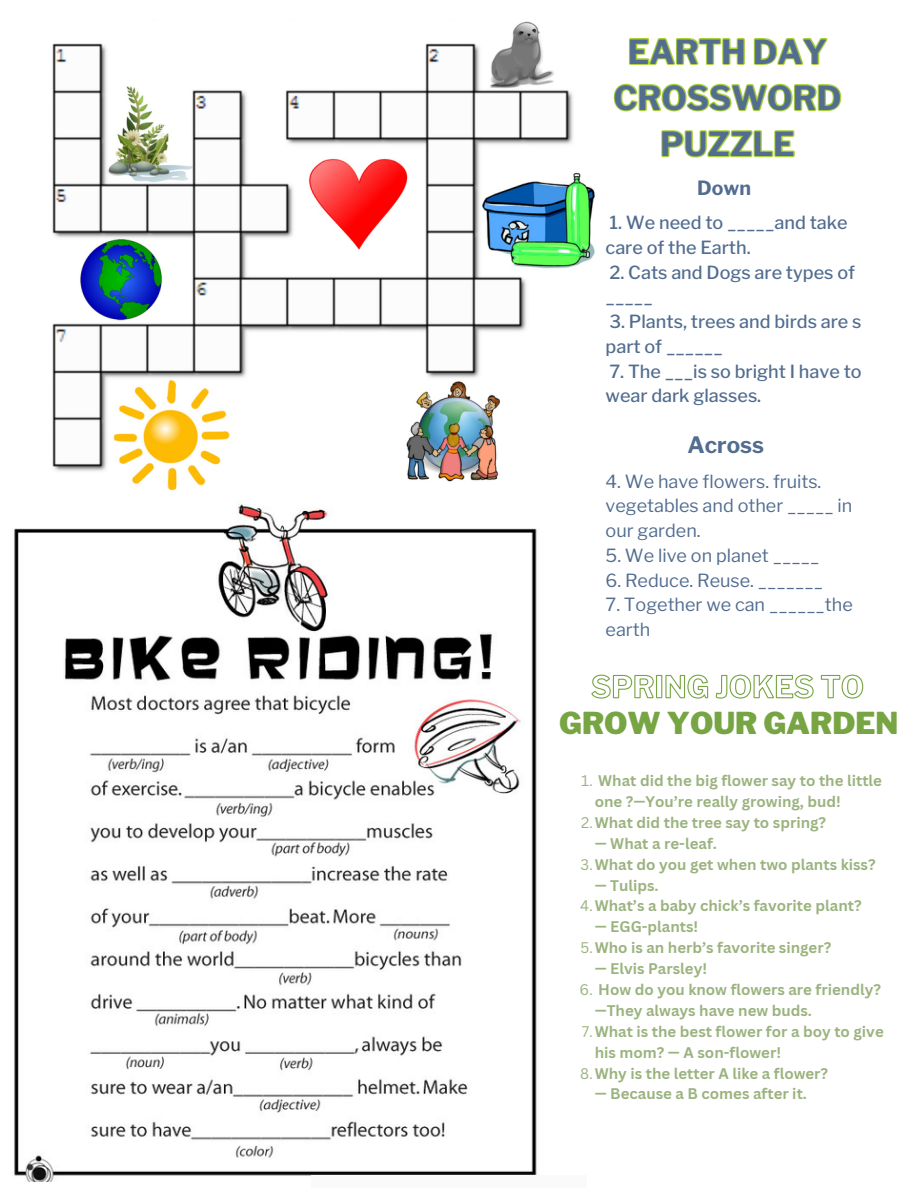
<style>
.page{position:relative;width:918px;height:1188px;background:#fff}
.page>*{position:absolute;margin:0;border:0;box-sizing:border-box;transform-origin:0 0}
.t1{font:700 33px/46.2px "Libre Franklin";color:#526d90;text-align:center}
.t2{font:900 30px "Libre Franklin";color:#77a543}
.t3{font:700 22.5px "Libre Franklin";color:#526d90}
.t4{font:700 19.5px "Libre Franklin";color:#526d90}
.t5{font:500 18px/24.8px "Libre Franklin";color:#526d90}
.t6{font:18px/24.8px "Libre Franklin";color:#526d90}
.t7{font:700 15px/20.9px "Canva Sans";color:#9bb37f}
.s1{font-weight:400}
</style>
<div class="page">
<img style="left:52px;top:21px;width:543px;height:469px">
<img style="left:14px;top:504px;width:523px;height:677px">
<div style="left:312px;top:1175px;width:275px;height:13px;background:#fafafa"></div>
<svg style="left:613px;top:38px;width:229px;height:74px"></svg>
<svg style="left:661px;top:130px;width:134px;height:28px"></svg>
<svg style="left:591px;top:674px;width:273px;height:25px"></svg>
<h1 class="t1" style="left:614px;top:29px;width:229px">EARTH DAY<br>CROSSWORD<br>PUZZLE</h1>
<h3 class="t4" style="left:697px;top:176px;width:55px">Down</h3>
<p class="t5" style="left:606px;top:210px;width:244px">1. We need to _____and take care of the Earth.</p>
<p class="t5" style="left:606px;top:260px;width:251px">2. Cats and Dogs are types of _____</p>
<p class="t5" style="left:606px;top:309px;width:257px">3. Plants, trees and birds are s part of ______</p>
<p class="t5" style="left:606px;top:359px;width:258px">7. The ___is so bright I have to wear dark glasses.</p>
<h3 class="t3" style="left:688px;top:432px;width:78px">Across</h3>
<p class="t6" style="left:606px;top:469px;width:248px">4. We have flowers. fruits. vegetables and other _____ in our garden.</p>
<p class="t6" style="left:606px;top:543px;width:215px">5. We live on planet _____</p>
<p class="t6" style="left:606px;top:568px;width:219px">6. Reduce. Reuse. _______</p>
<p class="t6" style="left:606px;top:592px;width:249px">7. Together we can ______the earth</p>
<h2 class="t2" style="left:559px;top:705px;width:341px">GROW YOUR GARDEN</h2>
<p class="t7" style="left:581px;top:770px;width:302px"><span class="s1">1.</span> What did the big flower say to the little</p>
<p class="t7" style="left:595px;top:791px;width:248px">one ?—You’re really growing, bud!</p>
<p class="t7" style="left:581px;top:812px;width:247px"><span class="s1">2.</span>What did the tree say to spring?</p>
<p class="t7" style="left:581px;top:833px;width:297px;text-indent:14px">— What a re-leaf.<br><span class="s1">3.</span>What do you get when two plants kiss?</p>
<p class="t7" style="left:580px;top:874px;width:283px;text-indent:15px">— Tulips.<br><span class="s1">4.</span>What’s a baby chick’s favorite plant?</p>
<p class="t7" style="left:580px;top:916px;width:252px;text-indent:14px">— EGG-plants!<br><span class="s1">5.</span>Who is an herb’s favorite singer?</p>
<p class="t7" style="left:595px;top:958px;width:114px">— Elvis Parsley!</p>
<p class="t7" style="left:580px;top:979px;width:303px"><span class="s1">6.</span> How do you know flowers are friendly?</p>
<p class="t7" style="left:595px;top:1000px;width:219px">—They always have new buds.</p>
<p class="t7" style="left:582px;top:1021px;width:303px"><span class="s1">7.</span>What is the best flower for a boy to give</p>
<p class="t7" style="left:595px;top:1041px;width:188px">his mom? — A son-flower!</p>
<p class="t7" style="left:580px;top:1062px;width:250px"><span class="s1">8.</span>Why is the letter A like a flower?</p>
<p class="t7" style="left:595px;top:1083px;width:214px">— Because a B comes after it.</p>
</div>
